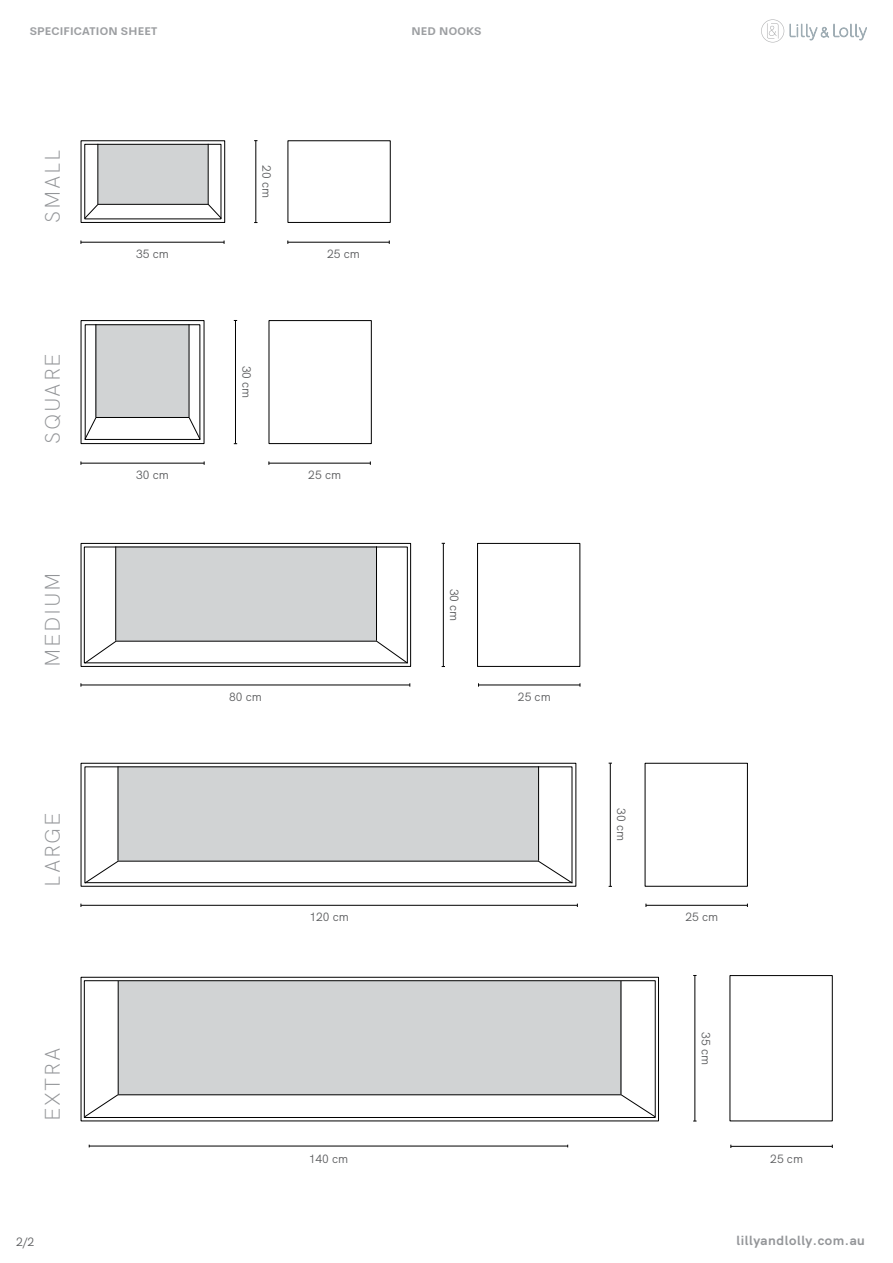
<style>
.page{position:relative;width:893px;height:1263px;background:#fff}
.page>*{position:absolute;margin:0;border:0;box-sizing:border-box;transform-origin:0 0}
.t1{font:300 21px "HK Grotesk";letter-spacing:.08em;color:#939598}
.t2{font:700 13.5px "HK Grotesk";letter-spacing:.04em;color:#939598}
.t3{font:12px "HK Grotesk";color:#58595b}
.t4{font:11.85px "HK Grotesk";color:#58595b}
.t5{font:700 10.5px "HK Concentrate";letter-spacing:.02em;color:#9d9fa2}
</style>
<div class="page">
<div style="left:98px;top:144px;width:110px;height:60px;background:#d1d3d4"></div>
<div style="left:116px;top:546px;width:260px;height:95px;background:#d1d3d4"></div>
<div style="left:118px;top:766px;width:421px;height:95px;background:#d1d3d4"></div>
<div style="left:118px;top:981px;width:503px;height:113px;background:#d1d3d4"></div>
<div style="left:96px;top:324px;width:93px;height:94px;background:#d1d3d4"></div>
<svg style="left:761px;top:19px;width:23px;height:24px"></svg>
<svg style="left:790px;top:24px;width:77px;height:16px"></svg>
<hr style="left:89px;top:1146px;width:479px;height:1px;background:#000">
<hr style="left:81px;top:242px;width:143px;height:1px;background:#000">
<hr style="left:81px;top:463px;width:123px;height:1px;background:#000">
<hr style="left:81px;top:685px;width:329px;height:1px;background:#000">
<hr style="left:81px;top:905px;width:496px;height:1px;background:#000">
<hr style="left:256px;top:141px;width:1px;height:82px;background:#000">
<hr style="left:235px;top:320px;width:1px;height:124px;background:#000">
<hr style="left:443px;top:543px;width:1px;height:123px;background:#000">
<hr style="left:610px;top:763px;width:1px;height:123px;background:#000">
<hr style="left:695px;top:975px;width:1px;height:146px;background:#000">
<hr style="left:288px;top:242px;width:101px;height:1px;background:#000">
<hr style="left:269px;top:463px;width:101px;height:1px;background:#000">
<hr style="left:478px;top:685px;width:102px;height:1px;background:#000">
<hr style="left:646px;top:905px;width:101px;height:1px;background:#000">
<hr style="left:731px;top:1146px;width:101px;height:1px;background:#000">
<div style="left:81px;top:320px;width:124px;height:124px;border:1px solid #000"></div>
<div style="left:268px;top:320px;width:104px;height:124px;border:1px solid #000"></div>
<div style="left:85px;top:324px;width:115px;height:116px;border:1px solid #000"></div>
<div style="left:81px;top:140px;width:144px;height:83px;border:1px solid #000"></div>
<div style="left:287px;top:140px;width:104px;height:83px;border:1px solid #000"></div>
<div style="left:84px;top:144px;width:137px;height:75px;border:1px solid #000"></div>
<div style="left:81px;top:543px;width:330px;height:124px;border:1px solid #000"></div>
<div style="left:477px;top:543px;width:103px;height:124px;border:1px solid #000"></div>
<div style="left:84px;top:546px;width:324px;height:117px;border:1px solid #000"></div>
<div style="left:81px;top:763px;width:495px;height:124px;border:1px solid #000"></div>
<div style="left:645px;top:763px;width:103px;height:124px;border:1px solid #000"></div>
<div style="left:729px;top:975px;width:104px;height:146px;border:1px solid #000"></div>
<div style="left:81px;top:977px;width:578px;height:144px;border:1px solid #000"></div>
<div style="left:84px;top:980px;width:572px;height:138px;border:1px solid #000"></div>
<svg style="left:84px;top:861px;width:489px;height:23px"></svg>
<svg style="left:84px;top:1094px;width:572px;height:23px"></svg>
<hr style="left:118px;top:766px;width:1px;height:95px;background:#000">
<hr style="left:118px;top:981px;width:1px;height:113px;background:#000">
<hr style="left:538px;top:766px;width:1px;height:95px;background:#000">
<hr style="left:621px;top:981px;width:1px;height:113px;background:#000">
<svg style="left:84px;top:641px;width:324px;height:23px"></svg>
<hr style="left:115px;top:546px;width:1px;height:95px;background:#000">
<hr style="left:376px;top:546px;width:1px;height:95px;background:#000">
<svg style="left:84px;top:204px;width:138px;height:15px"></svg>
<hr style="left:98px;top:144px;width:1px;height:60px;background:#000">
<hr style="left:208px;top:144px;width:1px;height:60px;background:#000">
<svg style="left:84px;top:417px;width:117px;height:23px"></svg>
<hr style="left:96px;top:324px;width:1px;height:93px;background:#000">
<hr style="left:189px;top:324px;width:1px;height:93px;background:#000">
<p class="t5" style="left:30px;top:22px;width:129px">SPECIFICATION SHEET</p>
<p class="t5" style="left:411px;top:22px;width:72px">NED NOOKS</p>
<h1 class="t1" style="left:36px;top:223px;width:75px;rotate:-90deg">SMALL</h1>
<h1 class="t1" style="left:36px;top:444px;width:92px;rotate:-90deg">SQUARE</h1>
<h1 class="t1" style="left:36px;top:667px;width:96px;rotate:-90deg">MEDIUM</h1>
<h1 class="t1" style="left:36px;top:887px;width:76px;rotate:-90deg">LARGE</h1>
<p class="t4" style="left:136px;top:245px;width:34px">35 cm</p>
<p class="t4" style="left:136px;top:466px;width:34px">30 cm</p>
<p class="t4" style="left:276px;top:165px;width:34px;rotate:90deg">20 cm</p>
<p class="t4" style="left:327px;top:245px;width:34px">25 cm</p>
<p class="t4" style="left:256px;top:366px;width:34px;rotate:90deg">30 cm</p>
<p class="t4" style="left:308px;top:466px;width:34px">25 cm</p>
<p class="t4" style="left:229px;top:688px;width:34px">80 cm</p>
<p class="t4" style="left:309px;top:908px;width:41px">120 cm</p>
<p class="t4" style="left:463px;top:588px;width:34px;rotate:90deg">30 cm</p>
<p class="t4" style="left:518px;top:688px;width:34px">25 cm</p>
<h1 class="t1" style="left:36px;top:1121px;width:75px;rotate:-90deg">EXTRA</h1>
<p class="t3" style="left:16px;top:1233px;width:20px">2/2</p>
<p class="t4" style="left:309px;top:1150px;width:41px">140 cm</p>
<p class="t4" style="left:630px;top:808px;width:34px;rotate:90deg">30 cm</p>
<p class="t4" style="left:685px;top:908px;width:34px">25 cm</p>
<p class="t4" style="left:715px;top:1032px;width:34px;rotate:90deg">35 cm</p>
<p class="t4" style="left:770px;top:1150px;width:34px">25 cm</p>
<p class="t2" style="left:736px;top:1229px;width:130px">lillyandlolly.com.au</p>
</div>
